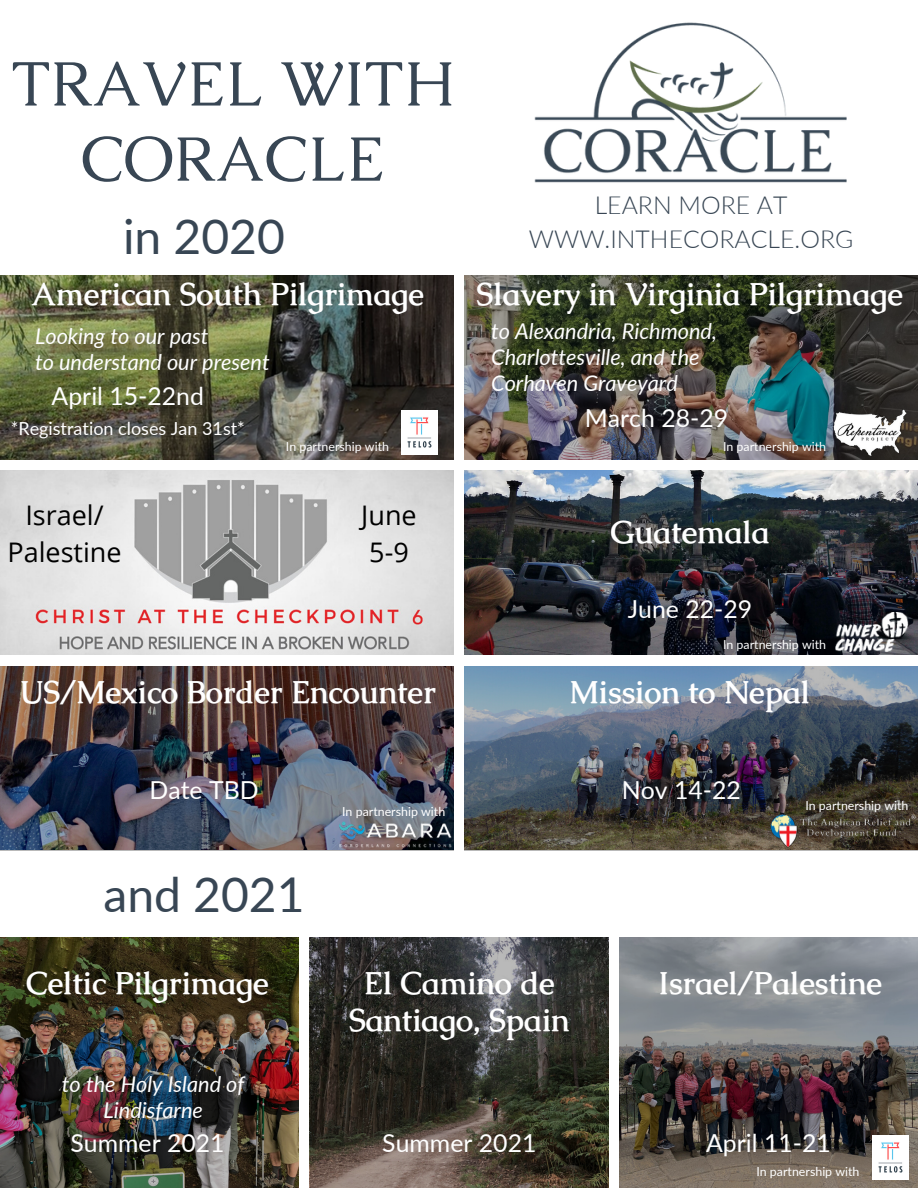
<style>
.page{position:relative;width:918px;height:1188px;background:#fff}
.page>*{position:absolute;margin:0;border:0;box-sizing:border-box;transform-origin:0 0}
.t1{font:63px/75.2px "Caudex";color:#384654;text-align:center}
.t2{font:48px "Lato";color:#384654}
.t3{font:700 31.5px/37.2px "Caudex";color:#fff;text-align:center}
.t4{font:27px/37.2px "Open Sans";color:#000;text-align:center}
.t5{font:24.75px "Lato";color:#fff}
.t6{font:300 24.75px/34.5px "Lato";color:#384654;text-align:center}
.t7{font:italic 21.75px/26px "Lato";color:#fff}
.t8{font:18px "Lato";color:#fff}
.t9{font:12.45px "Lato";color:#fff}
</style>
<div class="page">
<img style="left:0;top:470px;width:453px;height:185px">
<img style="left:465px;top:470px;width:453px;height:185px">
<img style="left:0;top:276px;width:454px;height:184px">
<img style="left:402px;top:411px;width:36px;height:43px">
<img style="left:464px;top:276px;width:454px;height:184px">
<img style="left:833px;top:409px;width:73px;height:47px">
<img style="left:835px;top:612px;width:73px;height:40px">
<img style="left:0;top:666px;width:454px;height:184px">
<img style="left:339px;top:821px;width:112px;height:27px">
<img style="left:464px;top:666px;width:454px;height:184px">
<img style="left:769px;top:813px;width:149px;height:36px">
<img style="left:0;top:937px;width:298px;height:251px">
<svg style="left:310px;top:937px;width:298px;height:251px;background:#3d3a34"></svg>
<img style="left:619px;top:937px;width:299px;height:251px">
<img style="left:872px;top:1135px;width:36px;height:44px">
<img style="left:534px;top:22px;width:313px;height:161px">
<h1 class="t1" style="left:12px;top:46px;width:444px">TRAVEL WITH<br>CORACLE</h1>
<h2 class="t2" style="left:123px;top:207px;width:163px">in 2020</h2>
<p class="t3" style="left:32px;top:276px;width:394px">American South Pilgrimage</p>
<p class="t7" style="left:35px;top:322px;width:236px">Looking to our past<br>to understand our present</p>
<p class="t5" style="left:52px;top:381px;width:154px">April 15-22nd</p>
<p class="t8" style="left:11px;top:418px;width:236px">*Registration closes Jan 31st*</p>
<p class="t9" style="left:286px;top:439px;width:105px">In partnership with</p>
<p class="t4" style="left:7px;top:496px;width:116px">Israel/<br>Palestine</p>
<p class="t4" style="left:361px;top:496px;width:57px;text-align:left">June<br>5-9</p>
<p class="t6" style="left:529px;top:187px;width:326px">LEARN MORE AT<br>WWW.INTHECORACLE.ORG</p>
<p class="t3" style="left:477px;top:276px;width:428px">Slavery in Virginia Pilgrimage</p>
<p class="t7" style="left:491px;top:318px;width:227px">to Alexandria, Richmond,<br>Charlottesville, and the<br>Corhaven Graveyard</p>
<p class="t5" style="left:585px;top:403px;width:145px">March 28-29</p>
<p class="t9" style="left:723px;top:439px;width:105px">In partnership with</p>
<p class="t3" style="left:610px;top:514px;width:160px">Guatemala</p>
<p class="t5" style="left:628px;top:594px;width:126px">June 22-29</p>
<p class="t9" style="left:723px;top:636px;width:105px">In partnership with</p>
<p class="t3" style="left:20px;top:673px;width:418px">US/Mexico Border Encounter</p>
<p class="t3" style="left:570px;top:673px;width:242px">Mission to Nepal</p>
<p class="t5" style="left:149px;top:774px;width:111px">Date TBD</p>
<h2 class="t2" style="left:103px;top:865px;width:203px">and 2021</h2>
<p class="t3" style="left:26px;top:965px;width:244px">Celtic Pilgrimage</p>
<p class="t7" style="left:62px;top:1070px;width:184px;text-align:center">to the Holy Island of<br>Lindisfarne</p>
<p class="t5" style="left:70px;top:1128px;width:156px">Summer 2021</p>
<p class="t9" style="left:342px;top:804px;width:105px">In partnership with</p>
<p class="t3" style="left:349px;top:965px;width:222px">El Camino de<br>Santiago, Spain</p>
<p class="t5" style="left:382px;top:1128px;width:156px">Summer 2021</p>
<p class="t5" style="left:622px;top:774px;width:120px">Nov 14-22</p>
<p class="t9" style="left:805px;top:798px;width:105px">In partnership with</p>
<p class="t3" style="left:659px;top:965px;width:225px">Israel/Palestine</p>
<p class="t5" style="left:706px;top:1128px;width:126px">April 11-21</p>
<p class="t9" style="left:756px;top:1164px;width:105px">In partnership with</p>
</div>
